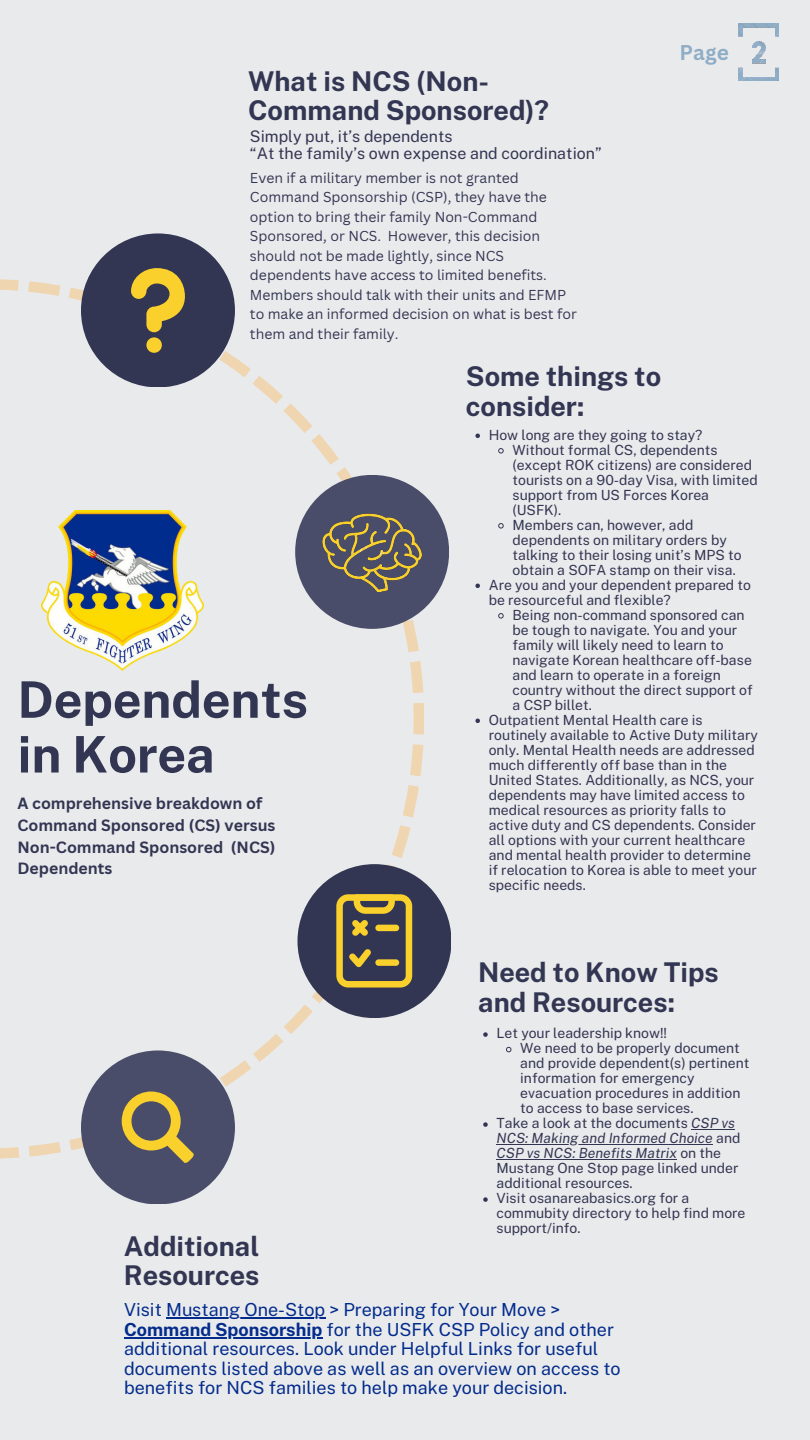
<style>
.page{position:relative;width:810px;height:1440px;background:#e9eaec}
.page>*{position:absolute;margin:0;border:0;box-sizing:border-box;transform-origin:0 0}
.t1{font:700 50.4px/54.8px "Public Sans";color:#333652}
.t2{font:700 27.2px/29.6px "Public Sans";color:#333652}
.t3{font:700 20.8px "Canva Sans";color:#90adc6}
.t4{font:18px/19.5px "Public Sans";color:#032c8c}
.t5{font:16px/17.2px "Public Sans";color:#333652}
.t6{font:700 15.9px/21.8px "Canva Sans";color:#333652}
.t7{font:14px "Public Sans";color:#333652}
.t8{font:14px/19.5px "Canva Sans";color:#333652}
.t9{font:italic 14px "Public Sans";color:#333652}
.s1{font-style:italic}
.s2{font-style:normal}
.s3{font-weight:700}
</style>
<div class="page">
<svg style="left:0;top:279px;width:424px;height:880px"></svg>
<div style="left:81px;top:233px;width:154px;height:154px;background:#333652;border-radius:50%"></div>
<div style="left:295px;top:475px;width:154px;height:154px;background:#4a4d6a;border-radius:50%"></div>
<div style="left:81px;top:1050px;width:154px;height:154px;background:#4a4d6a;border-radius:50%"></div>
<svg style="left:122px;top:1092px;width:72px;height:71px"></svg>
<svg style="left:131px;top:268px;width:54px;height:85px"></svg>
<div style="left:297px;top:864px;width:154px;height:154px;background:#333652;border-radius:50%"></div>
<svg style="left:336px;top:895px;width:76px;height:93px"></svg>
<img style="left:322px;top:513px;width:100px;height:79px">
<img style="left:41px;top:510px;width:162px;height:160px">
<img style="left:739px;top:24px;width:40px;height:57px">
<svg style="left:475px;top:434px;width:5px;height:4px"></svg>
<svg style="left:498px;top:448px;width:6px;height:6px"></svg>
<svg style="left:498px;top:523px;width:6px;height:6px"></svg>
<svg style="left:475px;top:584px;width:5px;height:4px"></svg>
<svg style="left:498px;top:613px;width:6px;height:6px"></svg>
<svg style="left:475px;top:719px;width:5px;height:4px"></svg>
<hr style="left:166px;top:1318px;width:159px;height:1px;background:#032c8c">
<hr style="left:124px;top:1337px;width:198px;height:2px;background:#032c8c">
<svg style="left:483px;top:1032px;width:5px;height:5px"></svg>
<svg style="left:506px;top:1046px;width:6px;height:7px"></svg>
<svg style="left:483px;top:1122px;width:5px;height:5px"></svg>
<hr style="left:691px;top:1129px;width:44px;height:1px;background:#333652">
<hr style="left:497px;top:1144px;width:216px;height:1px;background:#333652">
<hr style="left:497px;top:1159px;width:180px;height:1px;background:#333652">
<svg style="left:483px;top:1197px;width:5px;height:5px"></svg>
<h2 class="t2" style="left:248px;top:64px;width:302px">What is NCS (Non-<br>Command Sponsored)?</h2>
<p class="t5" style="left:250px;top:127px;width:353px">Simply put, it’s dependents<br>“At the family’s own expense and coordination”</p>
<p class="t8" style="left:250px;top:168px;width:328px">Even if a military member is not granted Command Sponsorship (CSP), they have the option to bring their family Non-Command Sponsored, or NCS. However, this decision should not be made lightly, since NCS dependents have access to limited benefits.<br>Members should talk with their units and EFMP to make an informed decision on what is best for them and their family.</p>
<h3 class="t3" style="left:680px;top:40px;width:51px">Page</h3>
<h1 class="t1" style="left:17px;top:669px;width:292px">Dependents in Korea</h1>
<p class="t6" style="left:17px;top:793px;width:260px">A comprehensive breakdown of<br>Command Sponsored (CS) versus<br>Non-Command Sponsored (NCS)<br>Dependents</p>
<h2 class="t2" style="left:466px;top:360px;width:197px">Some things to consider:</h2>
<p class="t7" style="left:489px;top:424px;width:215px">How long are they going to stay?</p>
<p class="t7" style="left:513px;top:439px;width:207px">Without formal CS, dependents</p>
<p class="t7" style="left:513px;top:454px;width:241px">(except ROK citizens) are considered</p>
<p class="t7" style="left:513px;top:469px;width:247px">tourists on a 90-day Visa, with limited</p>
<p class="t7" style="left:513px;top:484px;width:198px">support from US Forces Korea</p>
<p class="t7" style="left:513px;top:499px;width:50px">(USFK).</p>
<p class="t7" style="left:513px;top:514px;width:182px">Members can, however, add</p>
<p class="t7" style="left:513px;top:529px;width:216px">dependents on military orders by</p>
<p class="t7" style="left:513px;top:544px;width:231px">talking to their losing unit’s MPS to</p>
<p class="t7" style="left:513px;top:559px;width:225px">obtain a SOFA stamp on their visa.</p>
<p class="t7" style="left:489px;top:574px;width:264px">Are you and your dependent prepared to</p>
<p class="t7" style="left:489px;top:589px;width:184px">be resourceful and flexible?</p>
<p class="t7" style="left:513px;top:604px;width:234px">Being non-command sponsored can</p>
<p class="t7" style="left:513px;top:619px;width:226px">be tough to navigate. You and your</p>
<p class="t7" style="left:513px;top:634px;width:213px">family will likely need to learn to</p>
<p class="t7" style="left:513px;top:649px;width:241px">navigate Korean healthcare off-base</p>
<p class="t7" style="left:513px;top:664px;width:210px">and learn to operate in a foreign</p>
<p class="t7" style="left:513px;top:679px;width:242px">country without the direct support of</p>
<p class="t7" style="left:513px;top:694px;width:81px">a CSP billet.</p>
<p class="t7" style="left:489px;top:709px;width:215px">Outpatient Mental Health care is</p>
<p class="t7" style="left:489px;top:724px;width:271px">routinely available to Active Duty military</p>
<p class="t7" style="left:489px;top:739px;width:268px">only. Mental Health needs are addressed</p>
<p class="t7" style="left:489px;top:754px;width:240px">much differently off base than in the</p>
<p class="t7" style="left:489px;top:769px;width:267px">United States. Additionally, as NCS, your</p>
<p class="t7" style="left:489px;top:784px;width:258px">dependents may have limited access to</p>
<p class="t7" style="left:489px;top:799px;width:239px">medical resources as priority falls to</p>
<p class="t7" style="left:489px;top:814px;width:269px">active duty and CS dependents. Consider</p>
<p class="t7" style="left:489px;top:829px;width:258px">all options with your current healthcare</p>
<p class="t7" style="left:489px;top:844px;width:264px">and mental health provider to determine</p>
<p class="t7" style="left:489px;top:859px;width:270px">if relocation to Korea is able to meet your</p>
<p class="t7" style="left:489px;top:874px;width:99px">specific needs.</p>
<h2 class="t2" style="left:478px;top:956px;width:242px">Need to Know Tips and Resources:</h2>
<p class="t7" style="left:497px;top:1023px;width:172px">Let your leadership know!!</p>
<p class="t7" style="left:520px;top:1038px;width:221px">We need to be properly document</p>
<p class="t7" style="left:520px;top:1053px;width:231px">and provide dependent(s) pertinent</p>
<p class="t7" style="left:520px;top:1068px;width:176px">information for emergency</p>
<p class="t7" style="left:520px;top:1083px;width:222px">evacuation procedures in addition</p>
<p class="t7" style="left:520px;top:1098px;width:175px">to access to base services.</p>
<p class="t7" style="left:497px;top:1113px;width:240px">Take a look at the documents <span class="s1">CSP vs</span></p>
<p class="t9" style="left:497px;top:1129px;width:245px">NCS: Making and Informed Choice <span class="s2">and</span></p>
<p class="t9" style="left:497px;top:1144px;width:226px">CSP vs NCS: Benefits Matrix <span class="s2">on the</span></p>
<p class="t7" style="left:497px;top:1158px;width:243px">Mustang One Stop page linked under</p>
<p class="t7" style="left:497px;top:1173px;width:138px">additional resources.</p>
<p class="t7" style="left:497px;top:1188px;width:194px">Visit osanareabasics.org for a</p>
<p class="t7" style="left:497px;top:1203px;width:251px">commubity directory to help find more</p>
<p class="t7" style="left:497px;top:1218px;width:86px">support/info.</p>
<h2 class="t2" style="left:124px;top:1230px;width:137px">Additional<br>Resources</h2>
<p class="t4" style="left:124px;top:1299px;width:498px">Visit Mustang One-Stop &gt; Preparing for Your Move &gt; <span class="s3">Command Sponsorship</span> for the USFK CSP Policy and other additional resources. Look under Helpful Links for useful documents listed above as well as an overview on access to benefits for NCS families to help make your decision.</p>
</div>
